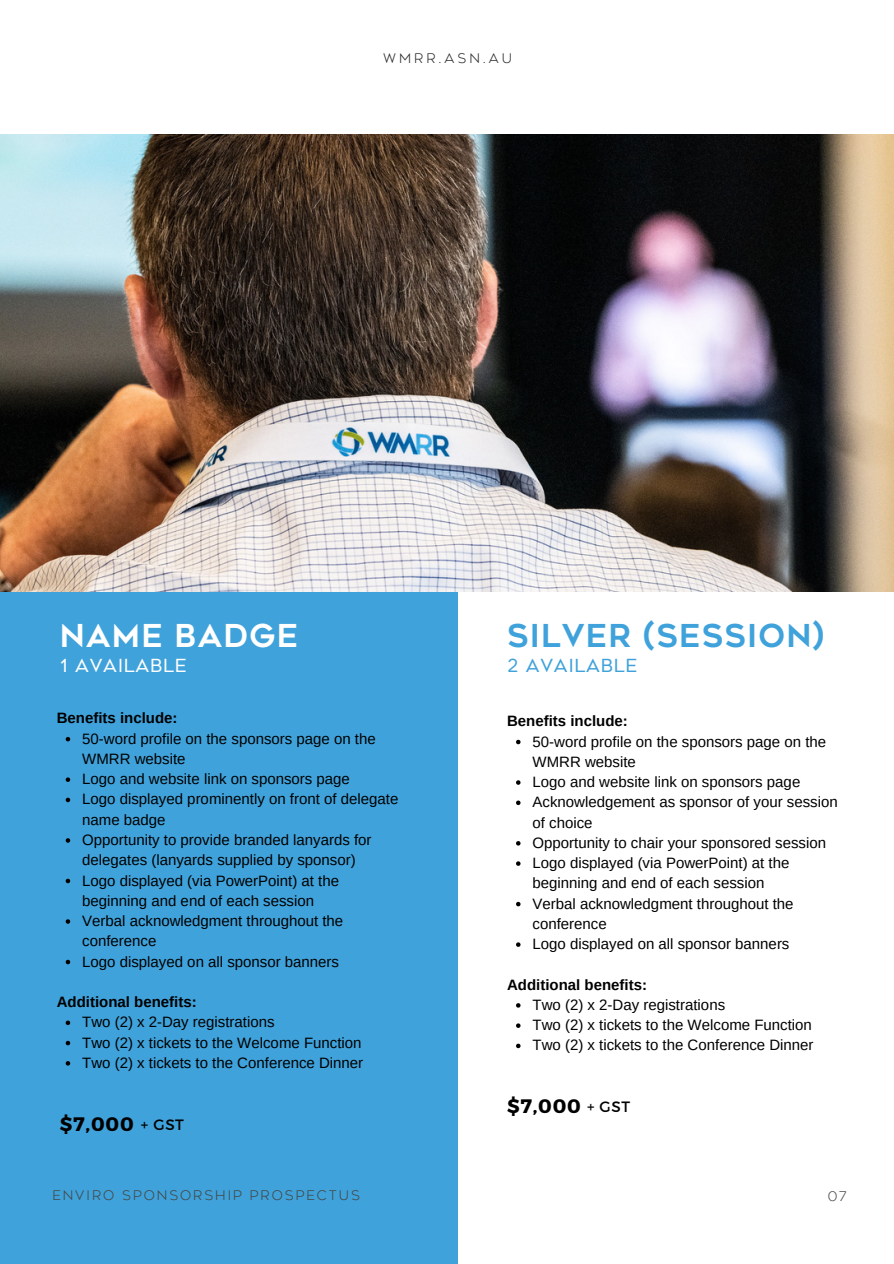
<style>
.page{position:relative;width:894px;height:1264px;background:#fff}
.page>*{position:absolute;margin:0;border:0;box-sizing:border-box;transform-origin:0 0}
.t1{font:700 31.5px "Geometos Neue";letter-spacing:.04em;color:#3fa2db}
.t2{font:700 31.5px "Geometos Neue";letter-spacing:.04em;color:#fff}
.t3{font:700 19.5px "Montserrat";letter-spacing:.04em;color:#000}
.t4{font:18px "Geometos Neue";letter-spacing:.04em;color:#fff}
.t5{font:18px "Geometos Neue";letter-spacing:.04em;color:#3fa2db}
.t6{font:15px/20.2px "Arimo";color:#000}
.t7{font:700 15px "Arimo";color:#000}
.t8{font:15px "Montserrat";letter-spacing:.04em;color:#000}
.t9{font:300 13.2px "Geometos Neue";letter-spacing:.15em;color:#444440}
.t10{font:300 13.2px "Geometos Neue";letter-spacing:.23em;color:#2a2a2a}
.s1{font-family:"Noto Sans"}
</style>
<div class="page">
<div style="left:0;top:562px;width:457px;height:701px;background:#3fa2db"></div>
<img style="left:0;top:134px;width:893px;height:457px">
<svg style="left:66px;top:737px;width:4px;height:4px"></svg>
<svg style="left:66px;top:777px;width:4px;height:5px"></svg>
<svg style="left:66px;top:797px;width:4px;height:5px"></svg>
<svg style="left:66px;top:838px;width:4px;height:4px"></svg>
<svg style="left:66px;top:878px;width:4px;height:5px"></svg>
<svg style="left:66px;top:919px;width:4px;height:4px"></svg>
<svg style="left:66px;top:959px;width:4px;height:5px"></svg>
<svg style="left:66px;top:1020px;width:4px;height:5px"></svg>
<svg style="left:66px;top:1040px;width:4px;height:5px"></svg>
<svg style="left:66px;top:1061px;width:4px;height:4px"></svg>
<svg style="left:516px;top:739px;width:4px;height:5px"></svg>
<svg style="left:516px;top:780px;width:4px;height:4px"></svg>
<svg style="left:516px;top:800px;width:4px;height:5px"></svg>
<svg style="left:516px;top:841px;width:4px;height:4px"></svg>
<svg style="left:516px;top:861px;width:4px;height:4px"></svg>
<svg style="left:516px;top:901px;width:4px;height:5px"></svg>
<svg style="left:516px;top:942px;width:4px;height:4px"></svg>
<svg style="left:516px;top:1003px;width:4px;height:4px"></svg>
<svg style="left:516px;top:1023px;width:4px;height:4px"></svg>
<svg style="left:516px;top:1043px;width:4px;height:5px"></svg>
<p class="t10" style="left:383px;top:51px;width:130px">WMRR.ASN.AU</p>
<h1 class="t2" style="left:60px;top:618px;width:240px">NAME BADGE</h1>
<h3 class="t4" style="left:60px;top:655px;width:128px">1 AVAILABLE</h3>
<p class="t1" style="left:507px;top:618px;width:318px">SILVER (SESSION)</p>
<p class="t5" style="left:507px;top:655px;width:132px">2 AVAILABLE</p>
<p class="t7" style="left:57px;top:709px;width:122px">Benefits include:</p>
<h5 class="t6" style="left:82px;top:728px;width:295px">50-word profile on the sponsors page on the<br>WMRR website</h5>
<p class="t6" style="left:82px;top:768px;width:269px">Logo and website link on sponsors page</p>
<p class="t6" style="left:82px;top:789px;width:317px">Logo displayed prominently on front of delegate name badge</p>
<p class="t6" style="left:82px;top:829px;width:291px">Opportunity to provide branded lanyards for delegates (lanyards supplied by sponsor)</p>
<h2 class="t6" style="left:82px;top:870px;width:258px">Logo displayed (via PowerPoint) at the beginning and end of each session</h2>
<h4 class="t6" style="left:82px;top:910px;width:262px">Verbal acknowledgment throughout the conference</h4>
<h1 class="t6" style="left:82px;top:951px;width:258px">Logo displayed on all sponsor banners</h1>
<h3 class="t7" style="left:57px;top:993px;width:141px">Additional benefits:</h3>
<h5 class="t6" style="left:82px;top:1011px;width:194px">Two (2) x 2<span class="s1">‐</span>Day registrations</h5>
<p class="t6" style="left:82px;top:1032px;width:281px">Two (2) x tickets to the Welcome Function</p>
<p class="t6" style="left:82px;top:1052px;width:282px">Two (2) x tickets to the Conference Dinner</p>
<h5 class="t3" style="left:60px;top:1111px;width:75px">$7,000</h5>
<p class="t8" style="left:141px;top:1114px;width:44px">+ GST</p>
<p class="t9" style="left:52px;top:1187px;width:309px">ENVIRO SPONSORSHIP PROSPECTUS</p>
<p class="t7" style="left:507px;top:712px;width:122px">Benefits include:</p>
<p class="t6" style="left:532px;top:731px;width:295px">50-word profile on the sponsors page on the<br>WMRR website</p>
<p class="t6" style="left:532px;top:771px;width:269px">Logo and website link on sponsors page</p>
<p class="t6" style="left:532px;top:792px;width:307px">Acknowledgement as sponsor of your session of choice</p>
<p class="t6" style="left:532px;top:832px;width:295px">Opportunity to chair your sponsored session</p>
<h5 class="t6" style="left:532px;top:852px;width:258px">Logo displayed (via PowerPoint) at the beginning and end of each session</h5>
<p class="t6" style="left:532px;top:893px;width:262px">Verbal acknowledgment throughout the conference</p>
<p class="t6" style="left:532px;top:933px;width:258px">Logo displayed on all sponsor banners</p>
<p class="t7" style="left:507px;top:976px;width:141px">Additional benefits:</p>
<h2 class="t6" style="left:532px;top:994px;width:194px">Two (2) x 2-Day registrations</h2>
<h4 class="t6" style="left:532px;top:1014px;width:281px">Two (2) x tickets to the Welcome Function</h4>
<p class="t6" style="left:532px;top:1035px;width:282px">Two (2) x tickets to the Conference Dinner</p>
<p class="t3" style="left:507px;top:1093px;width:75px">$7,000</p>
<p class="t8" style="left:587px;top:1097px;width:44px">+ GST</p>
<p class="t9" style="left:827px;top:1188px;width:21px">07</p>
</div>
